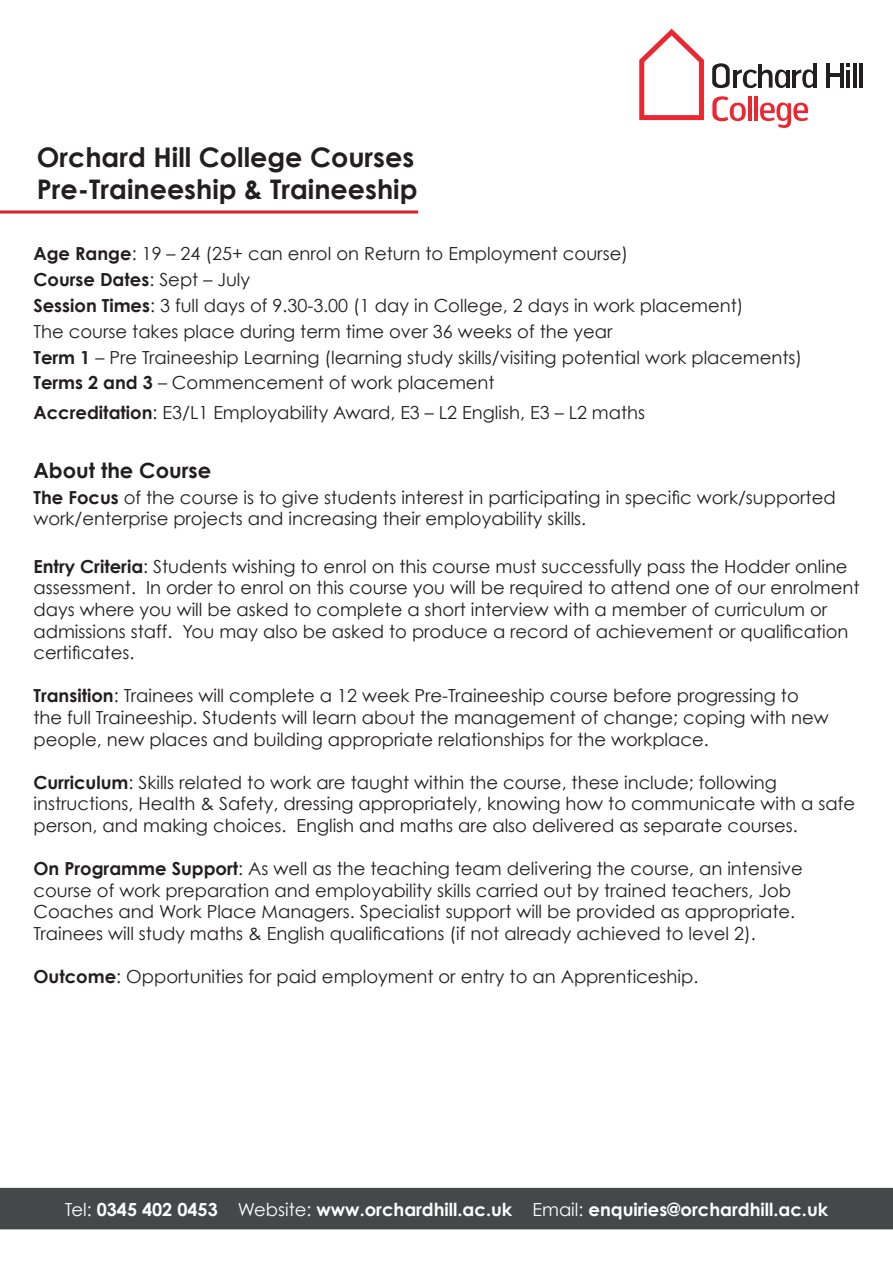
<style>
.page{position:relative;width:893px;height:1263px;background:#fff}
.page>*{position:absolute;margin:0;border:0;box-sizing:border-box;transform-origin:0 0}
.t1{font:700 27px "Century Gothic";color:#231f20}
.t2{font:700 21px "Century Gothic";color:#231f20}
.t3{font:18px/21.6px "Century Gothic";color:#231f20}
.t4{font:700 18px "Century Gothic";color:#fff}
.t5{font:700 18px "Century Gothic";color:#231f20}
.s1{font-weight:700}
.s2{font-weight:400}
</style>
<div class="page">
<svg style="left:639px;top:29px;width:65px;height:91px"></svg>
<hr style="left:859px;top:63px;width:4px;height:25px;background:#231f20">
<hr style="left:853px;top:63px;width:4px;height:25px;background:#231f20">
<hr style="left:847px;top:70px;width:3px;height:18px;background:#231f20">
<svg style="left:847px;top:63px;width:3px;height:4px"></svg>
<hr style="left:840px;top:63px;width:3px;height:25px;background:#231f20">
<hr style="left:826px;top:63px;width:4px;height:25px;background:#231f20">
<hr style="left:829px;top:73px;width:12px;height:4px;background:#231f20">
<hr style="left:813px;top:63px;width:4px;height:25px;background:#231f20">
<hr style="left:792px;top:70px;width:4px;height:18px;background:#231f20">
<hr style="left:786px;top:70px;width:3px;height:18px;background:#231f20">
<hr style="left:758px;top:64px;width:4px;height:24px;background:#231f20">
<svg style="left:796px;top:69px;width:17px;height:19px"></svg>
<hr style="left:733px;top:70px;width:3px;height:18px;background:#231f20">
<svg style="left:736px;top:69px;width:50px;height:19px"></svg>
<svg style="left:712px;top:63px;width:18px;height:25px"></svg>
<hr style="left:754px;top:96px;width:4px;height:25px;background:#eb272f">
<hr style="left:748px;top:96px;width:3px;height:25px;background:#eb272f">
<svg style="left:712px;top:96px;width:34px;height:25px"></svg>
<svg style="left:760px;top:102px;width:48px;height:26px"></svg>
<hr style="left:0;top:210px;width:418px;height:3px;background:#d1232a">
<div style="left:0;top:1188px;width:893px;height:41px;background:#464748"></div>
<p class="t1" style="left:37px;top:140px;width:379px">Orchard Hill College Courses</p>
<p class="t1" style="left:37px;top:172px;width:382px">Pre-Traineeship &amp; Traineeship</p>
<p class="t3" style="left:33px;top:243px;width:596px"><span class="s1">Age Range</span>: 19 – 24 (25+ can enrol on Return to Employment course)</p>
<p class="t5" style="left:33px;top:268px;width:218px">Course Dates<span class="s2">: Sept – July</span></p>
<p class="t3" style="left:33px;top:294px;width:712px"><span class="s1">Session Times</span>: 3 full days of 9.30-3.00 (1 day in College, 2 days in work placement)</p>
<p class="t3" style="left:33px;top:320px;width:581px">The course takes place during term time over 36 weeks of the year</p>
<p class="t3" style="left:33px;top:346px;width:770px"><span class="s1">Term 1</span> – Pre Traineeship Learning (learning study skills/visiting potential work placements)</p>
<p class="t3" style="left:33px;top:372px;width:463px"><span class="s1">Terms 2 and 3</span> – Commencement of work placement</p>
<p class="t3" style="left:33px;top:401px;width:613px"><span class="s1">Accreditation</span>: E3/L1 Employability Award, E3 – L2 English, E3 – L2 maths</p>
<p class="t2" style="left:33px;top:457px;width:179px">About the Course</p>
<p class="t3" style="left:33px;top:486px;width:804px"><span class="s1">The Focus</span> of the course is to give students interest in participating in specific work/supported work/enterprise projects and increasing their employability skills.</p>
<p class="t3" style="left:33px;top:555px;width:827px"><span class="s1">Entry Criteria</span>: Students wishing to enrol on this course must successfully pass the Hodder online assessment. In order to enrol on this course you will be required to attend one of our enrolment days where you will be asked to complete a short interview with a member of curriculum or admissions staff. You may also be asked to produce a record of achievement or qualification certificates.</p>
<p class="t3" style="left:33px;top:685px;width:797px"><span class="s1">Transition</span>: Trainees will complete a 12 week Pre-Traineeship course before progressing to the full Traineeship. Students will learn about the management of change; coping with new people, new places and building appropriate relationships for the workplace.</p>
<p class="t3" style="left:33px;top:771px;width:823px"><span class="s1">Curriculum</span>: Skills related to work are taught within the course, these include; following instructions, Health &amp; Safety, dressing appropriately, knowing how to communicate with a safe person, and making choices. English and maths are also delivered as separate courses.</p>
<p class="t3" style="left:33px;top:857px;width:771px"><span class="s1">On Programme Support</span>: As well as the teaching team delivering the course, an intensive course of work preparation and employability skills carried out by trained teachers, Job Coaches and Work Place Managers. Specialist support will be provided as appropriate.<br>Trainees will study maths &amp; English qualifications (if not already achieved to level 2).</p>
<p class="t3" style="left:33px;top:965px;width:666px"><span class="s1">Outcome</span>: Opportunities for paid employment or entry to an Apprenticeship.</p>
<p class="t4" style="left:65px;top:1198px;width:765px"><span class="s2">Tel:</span> 0345 402 0453 <span class="s2">Website:</span> www.orchardhill.ac.uk <span class="s2">Email:</span> enquiries@orchardhill.ac.uk</p>
</div>
